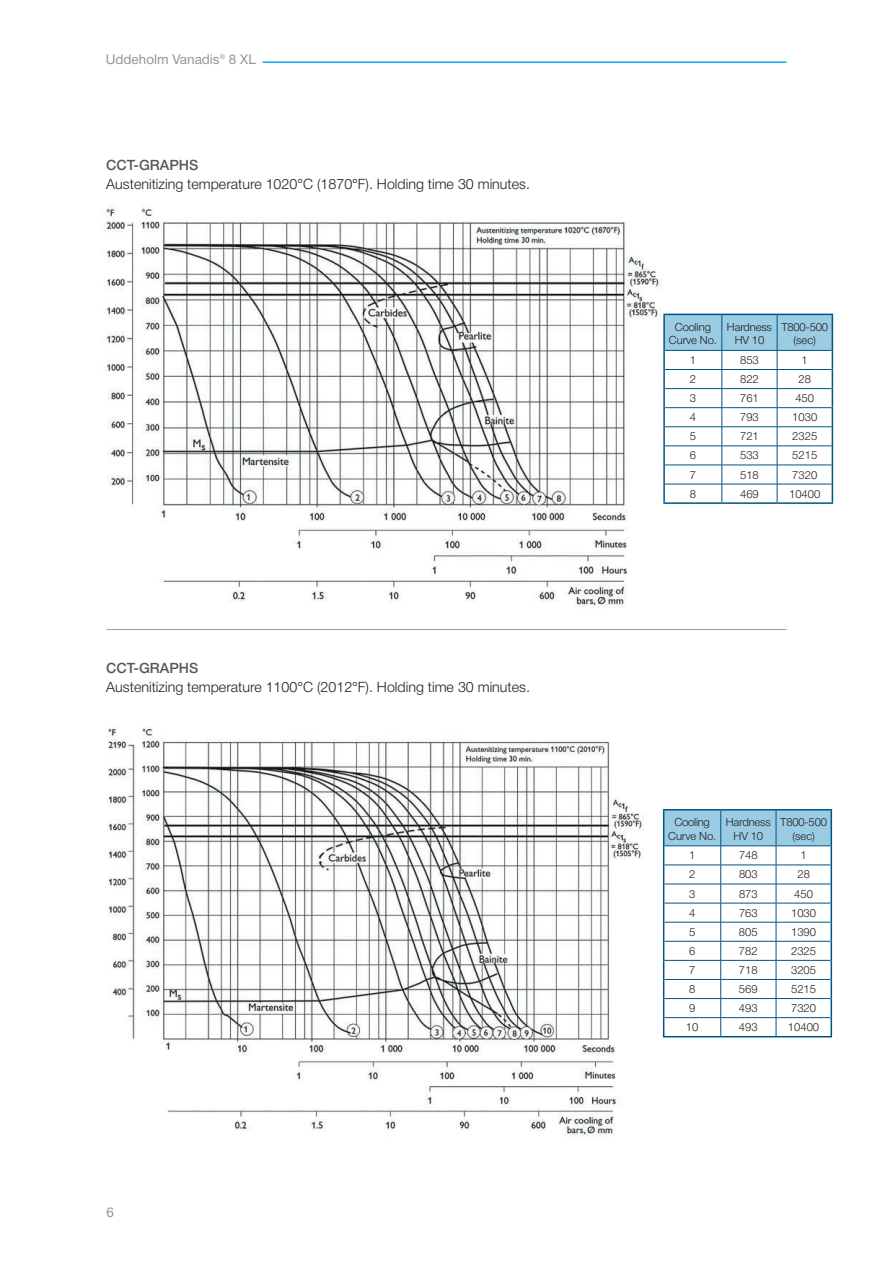
<style>
.page{position:relative;width:893px;height:1263px;background:#fff}
.page>*{position:absolute;margin:0;border:0;box-sizing:border-box;transform-origin:0 0}
.t1{font:300 14.25px "Helvetica Neue";color:#231f20}
.t2{font:500 14.25px "Helvetica Neue";color:#57585a}
.t3{font:13.5px "Helvetica Neue";color:#939598}
.t4{font:300 11.25px "Helvetica Neue";color:#231f20}
.t5{font:300 11.25px "Helvetica Neue";letter-spacing:-.025em;color:#231f20}
</style>
<div class="page">
<hr style="left:263px;top:62px;width:523px;height:1px;background:#00abe7">
<hr style="left:106px;top:629px;width:681px;height:1px;background:#9d9fa2">
<hr style="left:663px;top:809px;width:58px;height:1px;background:#005484">
<hr style="left:721px;top:809px;width:55px;height:1px;background:#005484">
<hr style="left:776px;top:809px;width:56px;height:1px;background:#005484">
<svg style="left:663px;top:810px;width:169px;height:227px"></svg>
<img style="left:106px;top:205px;width:559px;height:403px">
<img style="left:108px;top:727px;width:535px;height:410px">
<hr style="left:663px;top:502px;width:59px;height:2px;background:#005484">
<hr style="left:722px;top:502px;width:55px;height:2px;background:#005484">
<hr style="left:777px;top:502px;width:56px;height:2px;background:#005484">
<svg style="left:663px;top:314px;width:170px;height:189px"></svg>
<p class="t3" style="left:106px;top:49px;width:151px">Uddeholm Vanadis® 8 XL</p>
<p class="t2" style="left:106px;top:153px;width:94px">CCT-GRAPHS</p>
<p class="t1" style="left:106px;top:173px;width:425px">Austenitizing temperature 1020°C (1870°F). Holding time 30 minutes.</p>
<p class="t2" style="left:106px;top:656px;width:94px">CCT-GRAPHS</p>
<p class="t1" style="left:106px;top:675px;width:425px">Austenitizing temperature 1100°C (2012°F). Holding time 30 minutes.</p>
<p class="t3" style="left:106px;top:1203px;width:9px">6</p>
<p class="t4" style="left:675px;top:318px;width:38px">Cooling</p>
<p class="t4" style="left:669px;top:331px;width:50px">Curve No.</p>
<p class="t4" style="left:727px;top:318px;width:47px">Hardness</p>
<p class="t4" style="left:735px;top:331px;width:31px">HV 10</p>
<p class="t4" style="left:781px;top:318px;width:48px">T800-500</p>
<p class="t4" style="left:793px;top:331px;width:24px">(sec)</p>
<p class="t4" style="left:690px;top:351px;width:8px">1</p>
<p class="t4" style="left:740px;top:351px;width:20px">853</p>
<p class="t4" style="left:802px;top:351px;width:8px">1</p>
<p class="t4" style="left:690px;top:370px;width:8px">2</p>
<p class="t4" style="left:740px;top:370px;width:20px">822</p>
<p class="t4" style="left:798px;top:370px;width:14px">28</p>
<p class="t4" style="left:690px;top:389px;width:8px">3</p>
<p class="t4" style="left:740px;top:389px;width:20px">761</p>
<p class="t4" style="left:795px;top:389px;width:20px">450</p>
<p class="t4" style="left:690px;top:408px;width:8px">4</p>
<p class="t4" style="left:740px;top:408px;width:20px">793</p>
<p class="t4" style="left:792px;top:408px;width:27px">1030</p>
<p class="t4" style="left:690px;top:427px;width:8px">5</p>
<p class="t4" style="left:740px;top:427px;width:20px">721</p>
<p class="t4" style="left:792px;top:427px;width:27px">2325</p>
<p class="t4" style="left:690px;top:446px;width:8px">6</p>
<p class="t4" style="left:740px;top:446px;width:20px">533</p>
<p class="t4" style="left:792px;top:446px;width:27px">5215</p>
<p class="t4" style="left:690px;top:465px;width:8px">7</p>
<p class="t4" style="left:740px;top:465px;width:20px">518</p>
<p class="t4" style="left:792px;top:465px;width:27px">7320</p>
<p class="t4" style="left:690px;top:484px;width:8px">8</p>
<p class="t4" style="left:740px;top:484px;width:20px">469</p>
<p class="t4" style="left:789px;top:484px;width:33px">10400</p>
<p class="t5" style="left:675px;top:813px;width:37px">Cooling</p>
<p class="t4" style="left:668px;top:827px;width:50px">Curve No.</p>
<p class="t4" style="left:726px;top:813px;width:47px">Hardness</p>
<p class="t4" style="left:734px;top:827px;width:31px">HV 10</p>
<p class="t4" style="left:780px;top:813px;width:48px">T800-500</p>
<p class="t4" style="left:792px;top:827px;width:24px">(sec)</p>
<p class="t4" style="left:689px;top:846px;width:8px">1</p>
<p class="t4" style="left:739px;top:846px;width:20px">748</p>
<p class="t4" style="left:800px;top:846px;width:8px">1</p>
<p class="t4" style="left:689px;top:865px;width:8px">2</p>
<p class="t4" style="left:739px;top:865px;width:20px">803</p>
<p class="t4" style="left:797px;top:865px;width:14px">28</p>
<p class="t4" style="left:689px;top:884px;width:8px">3</p>
<p class="t4" style="left:739px;top:884px;width:20px">873</p>
<p class="t4" style="left:794px;top:884px;width:20px">450</p>
<p class="t4" style="left:689px;top:903px;width:8px">4</p>
<p class="t4" style="left:739px;top:903px;width:20px">763</p>
<p class="t4" style="left:791px;top:903px;width:27px">1030</p>
<p class="t4" style="left:689px;top:923px;width:8px">5</p>
<p class="t4" style="left:739px;top:923px;width:20px">805</p>
<p class="t4" style="left:791px;top:923px;width:27px">1390</p>
<p class="t4" style="left:689px;top:942px;width:8px">6</p>
<p class="t4" style="left:739px;top:942px;width:20px">782</p>
<p class="t4" style="left:791px;top:942px;width:27px">2325</p>
<p class="t4" style="left:689px;top:961px;width:8px">7</p>
<p class="t4" style="left:739px;top:961px;width:20px">718</p>
<p class="t4" style="left:791px;top:961px;width:27px">3205</p>
<p class="t4" style="left:689px;top:980px;width:8px">8</p>
<p class="t4" style="left:739px;top:980px;width:20px">569</p>
<p class="t4" style="left:791px;top:980px;width:27px">5215</p>
<p class="t4" style="left:689px;top:999px;width:8px">9</p>
<p class="t4" style="left:739px;top:999px;width:20px">493</p>
<p class="t4" style="left:791px;top:999px;width:27px">7320</p>
<p class="t4" style="left:686px;top:1018px;width:14px">10</p>
<p class="t4" style="left:739px;top:1018px;width:20px">493</p>
<p class="t4" style="left:788px;top:1018px;width:33px">10400</p>
</div>
